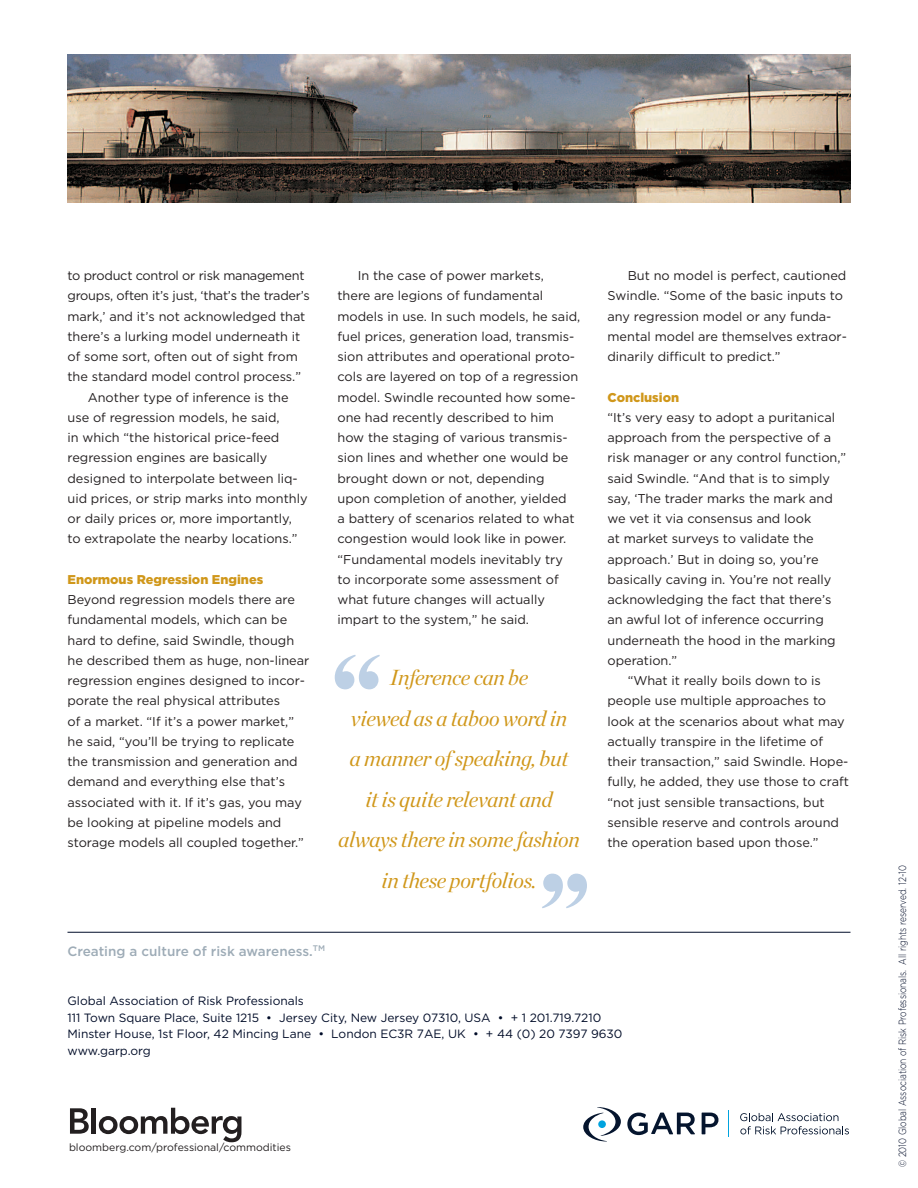
<style>
.page{position:relative;width:918px;height:1188px;background:#fff}
.page>*{position:absolute;margin:0;border:0;box-sizing:border-box;transform-origin:0 0}
.t1{font:900 108px "Chronicle Display";color:#bdd0e5}
.t2{font:italic 21.75px/40.5px "Chronicle Display";letter-spacing:-.015em;color:#d0971a;text-align:center}
.t3{font:500 13.5px "Gotham";color:#9eacb7}
.t4{font:12.75px/20.2px "Gotham";color:#231f20}
.t5{font:12.75px "Gotham";letter-spacing:-.02em;color:#231f20}
.t6{font:900 12.75px "Gotham";color:#d0971a}
.t7{font:12px/16.5px "Gotham";color:#000c28}
.t8{font:300 10.5px "Gotham";color:#000c28;scale:.8 1}
.t9{font:10.5px "Gotham";color:#231f20}
</style>
<div class="page">
<svg style="left:740px;top:1113px;width:109px;height:21px"></svg>
<svg style="left:728px;top:1110px;width:1px;height:27px"></svg>
<svg style="left:702px;top:1113px;width:16px;height:21px"></svg>
<svg style="left:627px;top:1113px;width:68px;height:22px"></svg>
<svg style="left:583px;top:1107px;width:38px;height:34px"></svg>
<hr style="left:68px;top:932px;width:782px;height:1px;background:#000c28">
<img style="left:68px;top:54px;width:782px;height:148px">
<svg style="left:70px;top:1108px;width:19px;height:26px"></svg>
<hr style="left:92px;top:1108px;width:4px;height:26px;background:#231f20">
<svg style="left:99px;top:1108px;width:142px;height:34px"></svg>
<p class="t4" style="left:608px;top:267px;width:241px;text-indent:20px">But no model is perfect, cautioned Swindle. “Some of the basic inputs to any regression model or any funda&shy;mental model are themselves extraor&shy;dinarily difficult to predict.”</p>
<p class="t6" style="left:608px;top:393px;width:73px">Conclusion</p>
<p class="t4" style="left:608px;top:408px;width:229px">“It’s very easy to adopt a puritanical</p>
<p class="t4" style="left:607px;top:429px;width:225px">approach from the perspective of a</p>
<p class="t4" style="left:607px;top:449px;width:240px">risk manager or any control function,”</p>
<p class="t4" style="left:608px;top:469px;width:224px">said Swindle. “And that is to simply</p>
<p class="t4" style="left:608px;top:489px;width:227px">say, ‘The trader marks the mark and</p>
<p class="t4" style="left:608px;top:510px;width:205px">we vet it via consensus and look</p>
<p class="t4" style="left:608px;top:530px;width:208px">at market surveys to validate the</p>
<p class="t4" style="left:608px;top:550px;width:213px">approach.’ But in doing so, you’re</p>
<p class="t4" style="left:608px;top:570px;width:225px">basically caving in. You’re not really</p>
<p class="t4" style="left:608px;top:591px;width:226px">acknowledging the fact that there’s</p>
<p class="t4" style="left:608px;top:611px;width:218px">an awful lot of inference occurring</p>
<p class="t4" style="left:608px;top:631px;width:230px">underneath the hood in the marking</p>
<p class="t4" style="left:608px;top:651px;width:71px">operation.”</p>
<p class="t4" style="left:628px;top:672px;width:195px">“What it really boils down to is</p>
<p class="t4" style="left:608px;top:692px;width:220px">people use multiple approaches to</p>
<p class="t4" style="left:608px;top:712px;width:239px">look at the scenarios about what may</p>
<p class="t4" style="left:608px;top:732px;width:217px">actually transpire in the lifetime of</p>
<p class="t4" style="left:608px;top:753px;width:243px">their transaction,” said Swindle. Hope-</p>
<p class="t4" style="left:608px;top:773px;width:243px">fully, he added, they use those to craft</p>
<p class="t4" style="left:608px;top:793px;width:219px">“not just sensible transactions, but</p>
<p class="t4" style="left:608px;top:813px;width:233px">sensible reserve and controls around</p>
<p class="t4" style="left:608px;top:834px;width:213px">the operation based upon those.”</p>
<p class="t4" style="left:337px;top:267px;width:244px;text-indent:20px">In the case of power markets,<br>there are legions of fundamental models in use. In such models, he said, fuel prices, generation load, transmis&shy;sion attributes and operational proto&shy;cols are layered on top of a regression model. Swindle recounted how some&shy;one had recently described to him how the staging of various transmis&shy;sion lines and whether one would be brought down or not, depending<br>upon completion of another, yielded<br>a battery of scenarios related to what congestion would look like in power. “Fundamental models inevitably try<br>to incorporate some assessment of what future changes will actually impart to the system,” he said.</p>
<p class="t5" style="left:68px;top:271px;width:238px">to product control or risk management</p>
<p class="t5" style="left:67px;top:292px;width:244px">groups, often it’s just, ‘that’s the trader’s</p>
<p class="t4" style="left:67px;top:307px;width:239px">mark,’ and it’s not acknowledged that</p>
<p class="t4" style="left:67px;top:327px;width:234px">there’s a lurking model underneath it</p>
<p class="t4" style="left:67px;top:348px;width:232px">of some sort, often out of sight from</p>
<p class="t4" style="left:67px;top:368px;width:235px">the standard model control process.”</p>
<p class="t4" style="left:88px;top:388px;width:202px">Another type of inference is the</p>
<p class="t4" style="left:68px;top:408px;width:214px">use of regression models, he said,</p>
<p class="t4" style="left:68px;top:429px;width:213px">in which “the historical price-feed</p>
<p class="t4" style="left:68px;top:449px;width:201px">regression engines are basically</p>
<p class="t4" style="left:68px;top:469px;width:232px">designed to interpolate between liq-</p>
<p class="t4" style="left:68px;top:489px;width:242px">uid prices, or strip marks into monthly</p>
<p class="t4" style="left:68px;top:510px;width:226px">or daily prices or, more importantly,</p>
<p class="t4" style="left:68px;top:530px;width:232px">to extrapolate the nearby locations.”</p>
<p class="t6" style="left:68px;top:575px;width:197px">Enormous Regression Engines</p>
<p class="t4" style="left:68px;top:591px;width:243px">Beyond regression models there are fundamental models, which can be hard to define, said Swindle, though he described them as huge, non-linear regression engines designed to incor&shy;porate the real physical attributes<br>of a market. “If it’s a power market,” he said, “you’ll be trying to replicate the transmission and generation and demand and everything else that’s associated with it. If it’s gas, you may be looking at pipeline models and storage models all coupled together.”</p>
<h1 class="t1" style="left:330px;top:657px;width:55px">“</h1>
<h2 class="t2" style="left:338px;top:659px;width:243px">Inference can be<br>viewed as a taboo word in<br>a manner ofspeaking, but<br>it is quite relevant and always there in some fashion in these portfolios.</h2>
<h1 class="t1" style="left:592px;top:906px;width:55px;rotate:-180deg">“</h1>
<p class="t8" style="left:899px;top:1167px;width:378px;rotate:-90deg">© 2010 Global Association of Risk Professionals. All rights reserved. 12-10</p>
<p class="t3" style="left:68px;top:946px;width:259px">Creating a culture of risk awareness.<sup>TM</sup></p>
<p class="t7" style="left:68px;top:994px;width:556px">Global Association of Risk Professionals<br>111 Town Square Place, Suite 1215 • Jersey City, New Jersey 07310, USA • + 1 201.719.7210<br>Minster House, 1st Floor, 42 Mincing Lane • London EC3R 7AE, UK • + 44 (0) 20 7397 9630 www.garp.org</p>
<p class="t9" style="left:69px;top:1144px;width:224px">bloomberg.com/professional/commodities</p>
</div>
